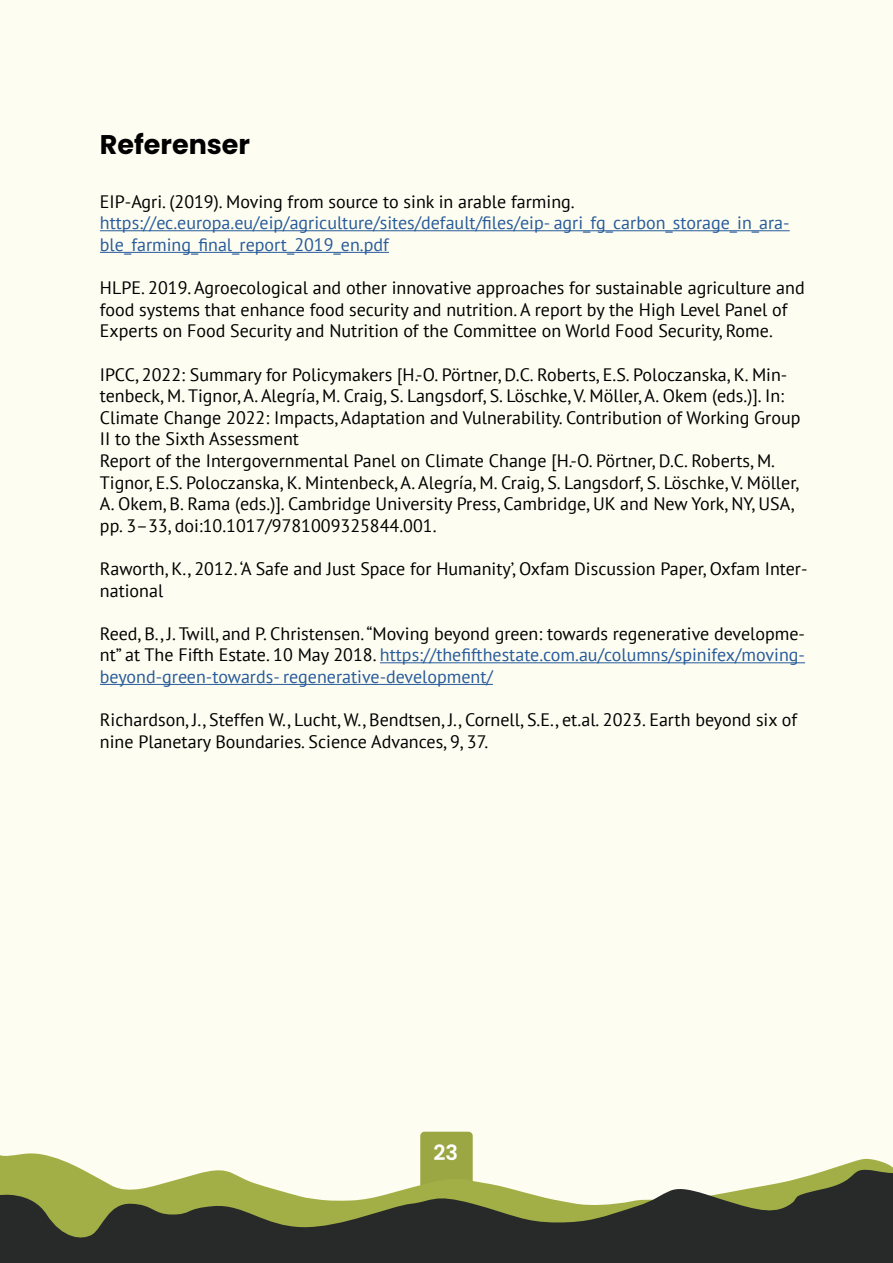
<style>
.page{position:relative;width:893px;height:1263px;background:#fff}
.page>*{position:absolute;margin:0;border:0;box-sizing:border-box;transform-origin:0 0}
.t1{font:700 27px "Poppins";color:#000}
.t2{font:600 21px "Poppins";color:#fff}
.t3{font:18px/21.6px "PT Sans";color:#000}
.t4{font:18px/21.6px "PT Sans";color:#275b9b}
.s1{color:#275b9b}
</style>
<div class="page">
<div style="left:0;top:0;width:893px;height:1261px;background:#fefdf1"></div>
<div style="left:420px;top:1132px;width:53px;height:131px;background:#9ba742;border-radius:4px"></div>
<svg style="left:0;top:1153px;width:893px;height:17px"></svg>
<svg style="left:0;top:1170px;width:893px;height:93px;fill:#282929"></svg>
<hr style="left:100px;top:230px;width:690px;height:1px;background:#275b9b">
<hr style="left:100px;top:252px;width:289px;height:1px;background:#275b9b">
<hr style="left:380px;top:662px;width:425px;height:1px;background:#275b9b">
<hr style="left:100px;top:684px;width:393px;height:1px;background:#275b9b">
<h1 class="t1" style="left:100px;top:129px;width:152px">Referenser</h1>
<p class="t3" style="left:100px;top:190px;width:476px">EIP-Agri. (2019). Moving from source to sink in arable farming.</p>
<p class="t4" style="left:100px;top:212px;width:691px">https://ec.europa.eu/eip/agriculture/sites/default/files/eip- agri_fg_carbon_storage_in_ara&shy;ble_farming_final_report_2019_en.pdf</p>
<p class="t3" style="left:100px;top:277px;width:706px">HLPE. 2019. Agroecological and other innovative approaches for sustainable agriculture and food systems that enhance food security and nutrition. A report by the High Level Panel of<br>Experts on Food Security and Nutrition of the Committee on World Food Security, Rome.</p>
<p class="t3" style="left:100px;top:363px;width:702px">IPCC, 2022: Summary for Policymakers [H.-O. Pörtner, D.C. Roberts, E.S. Poloczanska, K. Min&shy;tenbeck, M. Tignor, A. Alegría, M. Craig, S. Langsdorf, S. Löschke, V. Möller, A. Okem (eds.)]. In:<br>Climate Change 2022: Impacts, Adaptation and Vulnerability. Contribution of Working Group II to the Sixth Assessment<br>Report of the Intergovernmental Panel on Climate Change [H.-O. Pörtner, D.C. Roberts, M.<br>Tignor, E.S. Poloczanska, K. Mintenbeck, A. Alegría, M. Craig, S. Langsdorf, S. Löschke, V. Möller, A. Okem, B. Rama (eds.)]. Cambridge University Press, Cambridge, UK and New York, NY, USA, pp. 3–33, doi:10.1017/9781009325844.001.</p>
<p class="t3" style="left:100px;top:557px;width:709px">Raworth, K., 2012. ‘A Safe and Just Space for Humanity’, Oxfam Discussion Paper, Oxfam Inter&shy;national</p>
<p class="t3" style="left:100px;top:622px;width:707px;text-align:justify">Reed, B., J. Twill, and P. Christensen. “Moving beyond green: towards regenerative developme&shy;nt” at The Fifth Estate. 10 May 2018. <span class="s1">https://thefifthestate.com.au/columns/spinifex/moving&shy;beyond-green-towards- regenerative-development/</span></p>
<p class="t3" style="left:100px;top:709px;width:699px">Richardson, J., Steffen W., Lucht, W., Bendtsen, J., Cornell, S.E., et.al. 2023. Earth beyond six of nine Planetary Boundaries. Science Advances, 9, 37.</p>
<p class="t2" style="left:433px;top:1140px;width:26px">23</p>
</div>
